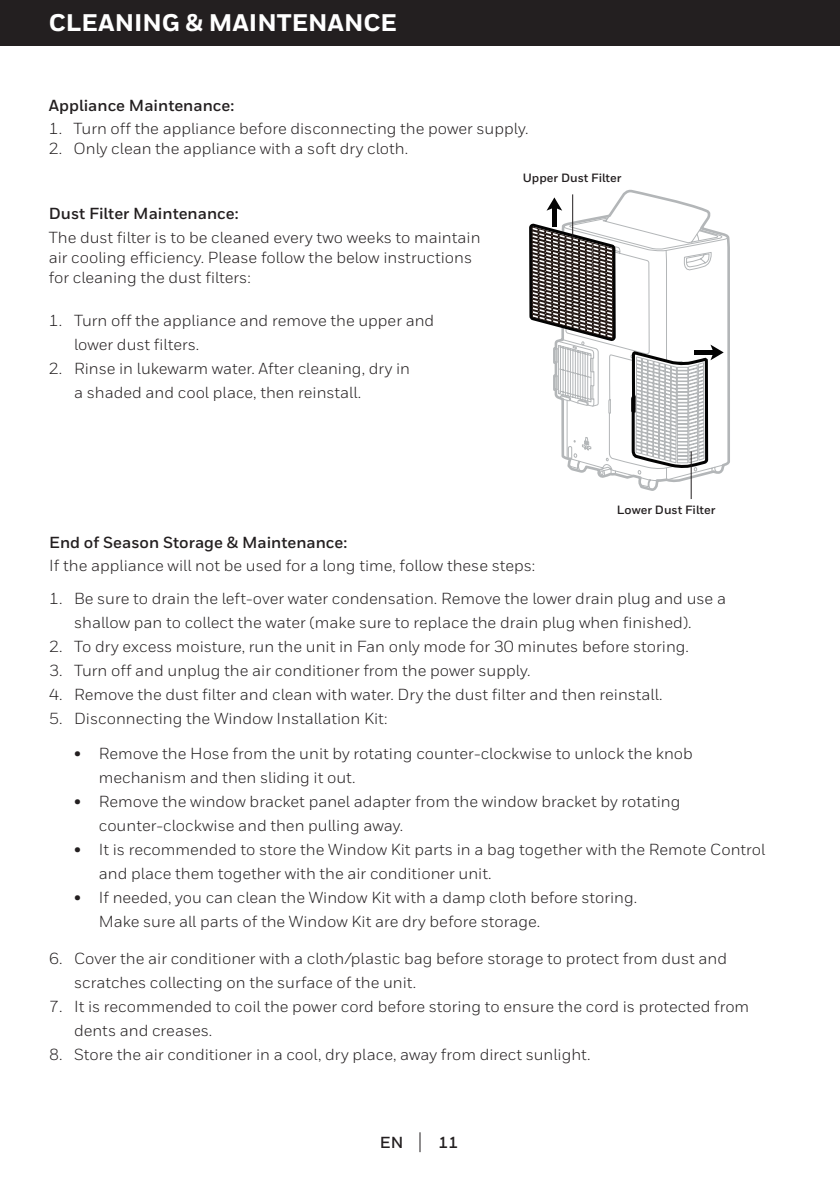
<style>
.page{position:relative;width:840px;height:1191px;background:#fff}
.page>*{position:absolute;margin:0;border:0;box-sizing:border-box;transform-origin:0 0}
.t1{font:800 24px "Honeywell Sans";color:#fff}
.t2{font:16px/24px "Honeywell Sans";color:#231f20}
.t3{font:700 16px "Honeywell Sans";color:#231f20}
.t4{font:700 12px "Honeywell Sans";color:#231f20}
</style>
<div class="page">
<svg style="left:419px;top:1132px;width:1px;height:20px"></svg>
<hr style="left:839px;top:0;width:1px;height:45px;background:#231f20">
<div style="left:0;top:0;width:839px;height:45px;background:#231f20"></div>
<svg style="left:724px;top:233px;width:5px;height:235px"></svg>
<svg style="left:529px;top:189px;width:195px;height:310px"></svg>
<hr style="left:572px;top:194px;width:1px;height:44px;background:#231f20">
<hr style="left:690px;top:451px;width:1px;height:48px;background:#231f20">
<h1 class="t1" style="left:49px;top:8px;width:349px">CLEANING &amp; MAINTENANCE</h1>
<p class="t3" style="left:49px;top:96px;width:187px">Appliance Maintenance:</p>
<p class="t2" style="left:73px;top:118px;width:456px;line-height:20px">Turn off the appliance before disconnecting the power supply.<br>Only clean the appliance with a soft dry cloth.</p>
<p class="t2" style="left:49px;top:118px;width:15px;line-height:20px">1.<br>2.</p>
<p class="t3" style="left:49px;top:204px;width:191px">Dust Filter Maintenance:</p>
<p class="t2" style="left:49px;top:227px;width:433px;line-height:20px">The dust filter is to be cleaned every two weeks to maintain air cooling efficiency. Please follow the below instructions for cleaning the dust filters:</p>
<p class="t2" style="left:49px;top:309px;width:15px">1.</p>
<p class="t2" style="left:49px;top:357px;width:15px">2.</p>
<p class="t2" style="left:74px;top:309px;width:361px">Turn off the appliance and remove the upper and lower dust filters.<br>Rinse in lukewarm water. After cleaning, dry in<br>a shaded and cool place, then reinstall.</p>
<p class="t4" style="left:522px;top:171px;width:100px">Upper Dust Filter</p>
<p class="t4" style="left:616px;top:502px;width:100px">Lower Dust Filter</p>
<p class="t3" style="left:49px;top:533px;width:299px">End of Season Storage &amp; Maintenance:</p>
<p class="t2" style="left:74px;top:549px;width:653px;line-height:33.4px;text-indent:-25px">If the appliance will not be used for a long time, follow these steps:<br>Be sure to drain the left-over water condensation. Remove the lower drain plug and use a</p>
<p class="t2" style="left:74px;top:611px;width:618px">shallow pan to collect the water (make sure to replace the drain plug when finished).<br>To dry excess moisture, run the unit in Fan only mode for 30 minutes before storing.<br>Turn off and unplug the air conditioner from the power supply.<br>Remove the dust filter and clean with water. Dry the dust filter and then reinstall.<br>Disconnecting the Window Installation Kit:</p>
<p class="t2" style="left:49px;top:587px;width:15px">1.</p>
<p class="t2" style="left:49px;top:635px;width:15px;text-align:justify">2.<br>3.<br>4.<br>5.</p>
<p class="t2" style="left:49px;top:947px;width:15px">6.</p>
<p class="t2" style="left:49px;top:995px;width:15px">7.</p>
<p class="t2" style="left:49px;top:1043px;width:15px">8.</p>
<p class="t3" style="left:74px;top:744px;width:8px">•</p>
<p class="t3" style="left:74px;top:792px;width:8px">•</p>
<p class="t3" style="left:74px;top:840px;width:8px">•</p>
<p class="t3" style="left:74px;top:888px;width:8px">•</p>
<p class="t2" style="left:99px;top:741px;width:667px">Remove the Hose from the unit by rotating counter-clockwise to unlock the knob mechanism and then sliding it out.<br>Remove the window bracket panel adapter from the window bracket by rotating counter-clockwise and then pulling away.<br>It is recommended to store the Window Kit parts in a bag together with the Remote Control and place them together with the air conditioner unit.<br>If needed, you can clean the Window Kit with a damp cloth before storing.<br>Make sure all parts of the Window Kit are dry before storage.</p>
<p class="t2" style="left:74px;top:947px;width:676px">Cover the air conditioner with a cloth/plastic bag before storage to protect from dust and scratches collecting on the surface of the unit.<br>It is recommended to coil the power cord before storing to ensure the cord is protected from dents and creases.<br>Store the air conditioner in a cool, dry place, away from direct sunlight.</p>
<p class="t3" style="left:380px;top:1132px;width:25px">EN</p>
<p class="t3" style="left:438px;top:1132px;width:21px">11</p>
</div>
